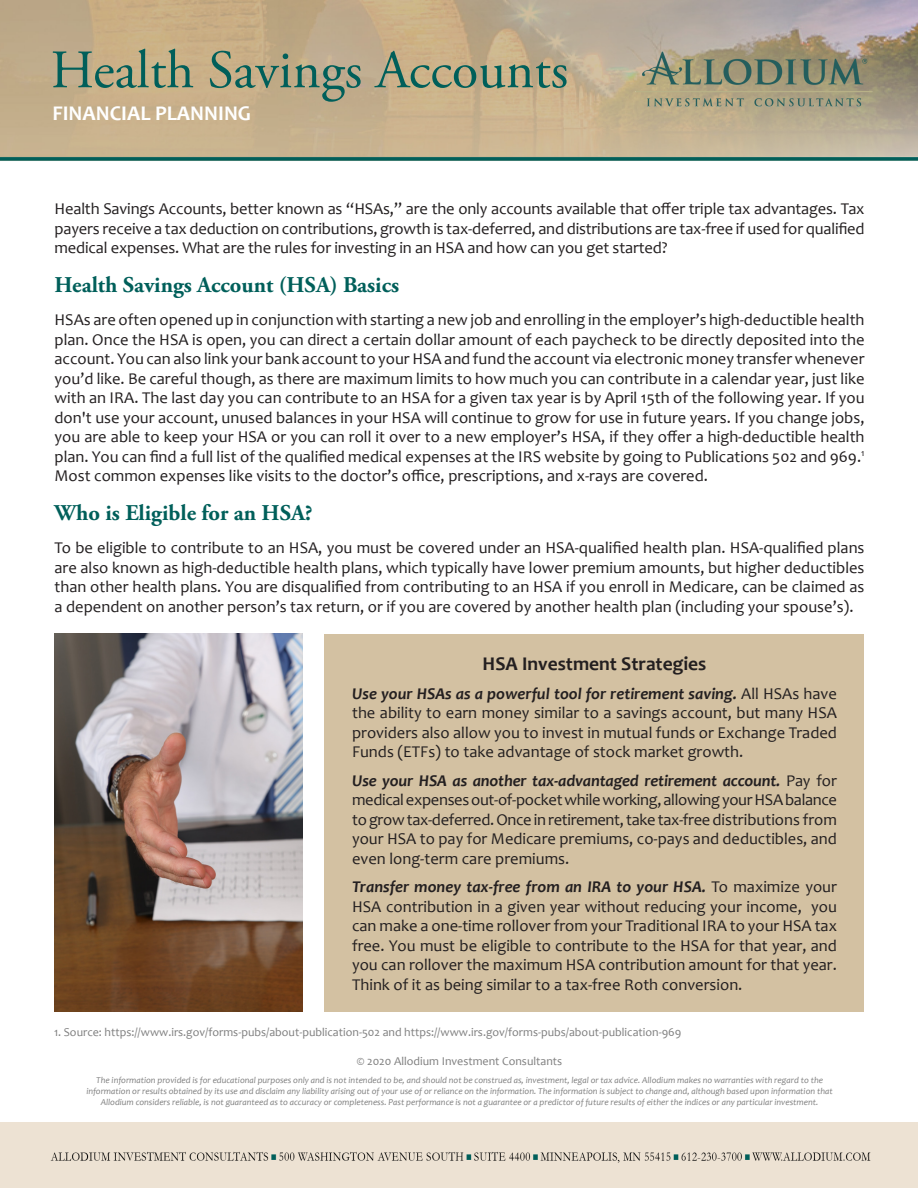
<style>
.page{position:relative;width:918px;height:1188px;background:#fff}
.page>*{position:absolute;margin:0;border:0;box-sizing:border-box;transform-origin:0 0}
.t1{font:54px "Adobe Garamond Pro";color:#005f5a}
.t2{font:700 22.5px "Adobe Garamond Pro";color:#005f5a}
.t3{font:700 21px "Candara";color:#fff}
.t4{font:700 19.5px "Candara";color:#231f20}
.t5{font:16.5px/19.5px "Candara";color:#231f20;text-align:justify}
.t6{font:12px "Candara";color:#7f7f7f}
.t7{font:italic 9px/10.8px "Candara";color:#7f7f7f;text-align:center}
.s1{font-weight:700;font-style:italic}
</style>
<div class="page">
<div style="left:325px;top:634px;width:539px;height:378px;background:#d3c1a2"></div>
<img style="left:0;top:0;width:918px;height:161px">
<div style="left:0;top:1122px;width:918px;height:66px;background:#ede2d3"></div>
<img style="left:630px;top:47px;width:249px;height:64px">
<img style="left:54px;top:634px;width:248px;height:378px">
<p class="t1" style="left:51px;top:38px;width:519px">Health Savings Accounts</p>
<p class="t3" style="left:52px;top:100px;width:200px">FINANCIAL PLANNING</p>
<p class="t5" style="left:55px;top:199px;width:812px">Health Savings Accounts, better known as “HSAs,” are the only accounts available that offer triple tax advantages. Tax payers receive a tax deduction on contributions, growth is tax-deferred, and distributions are tax-free if used for qualified medical expenses. What are the rules for investing in an HSA and how can you get started?</p>
<p class="t2" style="left:55px;top:272px;width:346px">Health Savings Account (HSA) Basics</p>
<p class="t5" style="left:55px;top:310px;width:812px">HSAs are often opened up in conjunction with starting a new job and enrolling in the employer’s high-deductible health plan. Once the HSA is open, you can direct a certain dollar amount of each paycheck to be directly deposited into the account. You can also link your bank account to your HSA and fund the account via electronic money transfer whenever you’d like. Be careful though, as there are maximum limits to how much you can contribute in a calendar year, just like with an IRA. The last day you can contribute to an HSA for a given tax year is by April 15th of the following year. If you don't use your account, unused balances in your HSA will continue to grow for use in future years. If you change jobs, you are able to keep your HSA or you can roll it over to a new employer’s HSA, if they offer a high-deductible health plan. You can find a full list of the qualified medical expenses at the IRS website by going to Publications 502 and 969.<sup>1<br></sup>Most common expenses like visits to the doctor’s office, prescriptions, and x-rays are covered.</p>
<p class="t2" style="left:55px;top:500px;width:260px">Who is Eligible for an HSA?</p>
<p class="t5" style="left:55px;top:538px;width:812px">To be eligible to contribute to an HSA, you must be covered under an HSA-qualified health plan. HSA-qualified plans are also known as high-deductible health plans, which typically have lower premium amounts, but higher deductibles than other health plans. You are disqualified from contributing to an HSA if you enroll in Medicare, can be claimed as a dependent on another person’s tax return, or if you are covered by another health plan (including your spouse’s).</p>
<p class="t4" style="left:483px;top:652px;width:225px">HSA Investment Strategies</p>
<p class="t5" style="left:352px;top:683px;width:486px"><span class="s1">Use your HSAs as a powerful tool for retirement saving.</span> All HSAs have the ability to earn money similar to a savings account, but many HSA providers also allow you to invest in mutual funds or Exchange Traded Funds (ETFs) to take advantage of stock market growth.</p>
<p class="t5" style="left:352px;top:771px;width:487px"><span class="s1">Use your HSA as another tax-advantaged retirement account.</span> Pay for medical expenses out-of-pocket while working, allowing your HSA balance to grow tax-deferred. Once in retirement, take tax-free distributions from your HSA to pay for Medicare premiums, co-pays and deductibles, and even long-term care premiums.</p>
<p class="t5" style="left:352px;top:877px;width:486px"><span class="s1">Transfer money tax-free from an IRA to your HSA.</span> To maximize your HSA contribution in a given year without reducing your income, you can make a one-time rollover from your Traditional IRA to your HSA tax free. You must be eligible to contribute to the HSA for that year, and you can rollover the maximum HSA contribution amount for that year.<br>Think of it as being similar to a tax-free Roth conversion.</p>
<p class="t6" style="left:54px;top:1024px;width:629px">1. Source: https://www.irs.gov/forms-pubs/about-publication-502 and https://www.irs.gov/forms-pubs/about-publication-969</p>
<p class="t6" style="left:357px;top:1054px;width:207px">© 2020 Allodium Investment Consultants</p>
<p class="t7" style="left:86px;top:1075px;width:748px">The information provided is for educational purposes only and is not intended to be, and should not be construed as, investment, legal or tax advice. Allodium makes no warranties with regard to the information or results obtained by its use and disclaim any liability arising out of your use of or reliance on the information. The information is subject to change and, although based upon information that<br>Allodium considers reliable, is not guaranteed as to accuracy or completeness. Past performance is not a guarantee or a predictor of future results of either the indices or any particular investment.</p>
</div>
